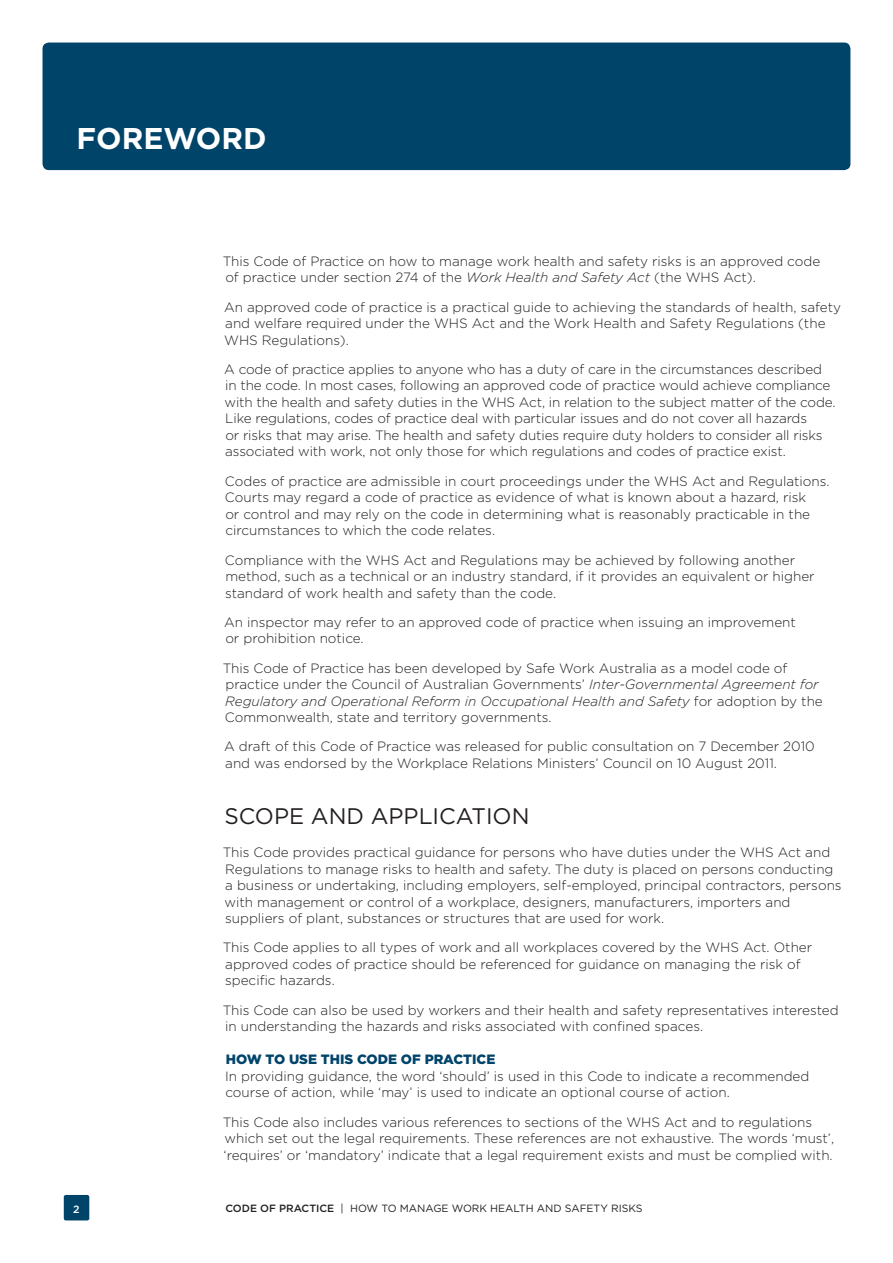
<style>
.page{position:relative;width:893px;height:1263px;background:#fff}
.page>*{position:absolute;margin:0;border:0;box-sizing:border-box;transform-origin:0 0}
.Header_1{font:700 30px "Gotham";color:#fff}
.Header_2{font:22.5px "Gotham";color:#231f20}
.Body_copy{font:300 13.5px/16.5px "Gotham";color:#231f20}
.Header_3{font:900 13.5px "Gotham";color:#00446a}
.t1{font:10.5px "Gotham";color:#231f20}
.Body_copy-2{font:500 10.5px "Gotham";color:#fff}
.s1{font-style:italic}
.s2{font-weight:500}
</style>
<div class="page">
<div style="left:43px;top:43px;width:807px;height:127px;background:#00446a;border-radius:6px"></div>
<div style="left:64px;top:1195px;width:25px;height:25px;background:#00446a;border-radius:2px"></div>
<p class="Header_1" style="left:77px;top:120px;width:192px">FOREWORD</p>
<p class="Body_copy" style="left:223px;top:253px;width:599px">This Code of Practice on how to manage work health and safety risks is an approved code of practice under section 274 of the <span class="s1">Work Health and Safety Act</span> (the WHS Act).</p>
<p class="Body_copy" style="left:224px;top:299px;width:618px">An approved code of practice is a practical guide to achieving the standards of health, safety and welfare required under the WHS Act and the Work Health and Safety Regulations (the<br>WHS Regulations).</p>
<p class="Body_copy" style="left:224px;top:361px;width:613px">A code of practice applies to anyone who has a duty of care in the circumstances described in the code. In most cases, following an approved code of practice would achieve compliance with the health and safety duties in the WHS Act, in relation to the subject matter of the code.<br>Like regulations, codes of practice deal with particular issues and do not cover all hazards<br>or risks that may arise. The health and safety duties require duty holders to consider all risks associated with work, not only those for which regulations and codes of practice exist.</p>
<p class="Body_copy" style="left:225px;top:473px;width:606px">Codes of practice are admissible in court proceedings under the WHS Act and Regulations.<br>Courts may regard a code of practice as evidence of what is known about a hazard, risk<br>or control and may rely on the code in determining what is reasonably practicable in the circumstances to which the code relates.</p>
<p class="Body_copy" style="left:225px;top:551px;width:591px">Compliance with the WHS Act and Regulations may be achieved by following another method, such as a technical or an industry standard, if it provides an equivalent or higher standard of work health and safety than the code.</p>
<p class="Body_copy" style="left:224px;top:614px;width:573px">An inspector may refer to an approved code of practice when issuing an improvement or prohibition notice.</p>
<p class="Body_copy" style="left:223px;top:659px;width:602px">This Code of Practice has been developed by Safe Work Australia as a model code of practice under the Council of Australian Governments’ <span class="s1">Inter-Governmental Agreement for Regulatory and Operational Reform in Occupational Health and Safety</span> for adoption by the Commonwealth, state and territory governments.</p>
<p class="Body_copy" style="left:224px;top:738px;width:592px">A draft of this Code of Practice was released for public consultation on 7 December 2010 and was endorsed by the Workplace Relations Ministers’ Council on 10 August 2011.</p>
<p class="Header_2" style="left:224px;top:802px;width:307px">SCOPE AND APPLICATION</p>
<p class="Body_copy" style="left:223px;top:844px;width:620px">This Code provides practical guidance for persons who have duties under the WHS Act and Regulations to manage risks to health and safety. The duty is placed on persons conducting a business or undertaking, including employers, self-employed, principal contractors, persons with management or control of a workplace, designers, manufacturers, importers and suppliers of plant, substances or structures that are used for work.</p>
<p class="Body_copy" style="left:223px;top:939px;width:591px">This Code applies to all types of work and all workplaces covered by the WHS Act. Other approved codes of practice should be referenced for guidance on managing the risk of specific hazards.</p>
<p class="Body_copy" style="left:223px;top:1001px;width:617px">This Code can also be used by workers and their health and safety representatives interested in understanding the hazards and risks associated with confined spaces.</p>
<p class="Header_3" style="left:226px;top:1051px;width:271px">HOW TO USE THIS CODE OF PRACTICE</p>
<p class="Body_copy" style="left:225px;top:1068px;width:586px">In providing guidance, the word ‘should’ is used in this Code to indicate a recommended course of action, while ‘may’ is used to indicate an optional course of action.</p>
<p class="Body_copy" style="left:223px;top:1113px;width:613px">This Code also includes various references to sections of the WHS Act and to regulations which set out the legal requirements. These references are not exhaustive. The words ‘must’, ‘requires’ or ‘mandatory’ indicate that a legal requirement exists and must be complied with.</p>
<p class="Body_copy-2" style="left:73px;top:1202px;width:8px">2</p>
<p class="t1" style="left:225px;top:1202px;width:419px"><span class="s2">CODE OF PRACTICE</span> | HOW TO MANAGE WORK HEALTH AND SAFETY RISKS</p>
</div>
